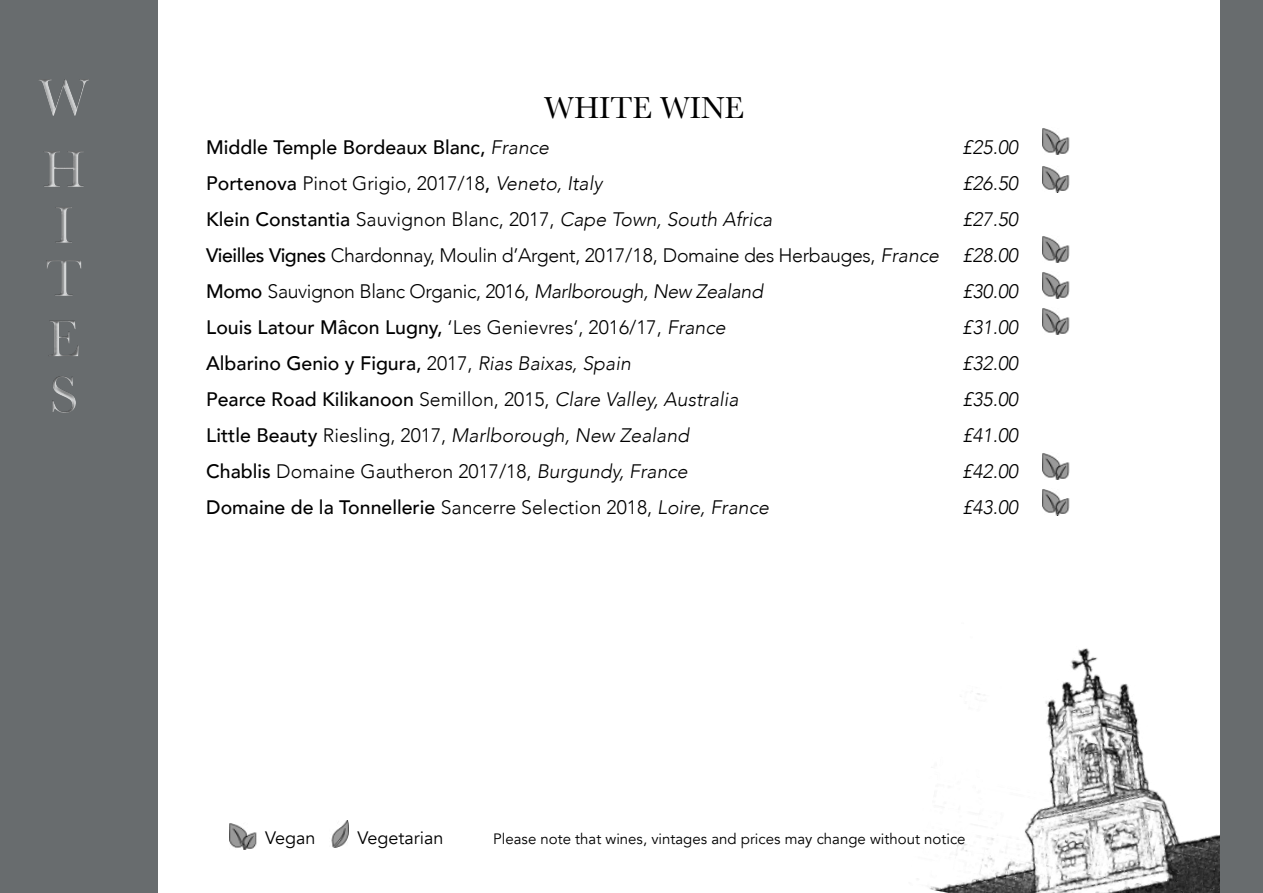
<style>
.page{position:relative;width:1263px;height:893px;background:#fff}
.page>*{position:absolute;margin:0;border:0;box-sizing:border-box;transform-origin:0 0}
.t1{font:54px/72px "Baskerville";color:#cccecf}
.t2{font:31.5px "Baskerville";color:#000}
.t3{font:300 19.5px/36px "Avenir";color:#000;text-align:justify}
.t4{font:italic 300 19.5px "Avenir";color:#000}
.t5{font:500 19.5px "Avenir";color:#000}
.t6{font:18px "Avenir";color:#000}
.t7{font:15px "Avenir";color:#000}
.s1{font-weight:300;font-style:italic}
.s2{font-weight:500}
.s3{font-style:italic}
.s4{font-weight:300}
.s5{font-weight:500;font-style:normal}
.s6{font-style:normal}
</style>
<div class="page">
<div style="left:0;top:0;width:158px;height:893px;background:#686c6e"></div>
<img style="left:929px;top:648px;width:291px;height:245px">
<img style="left:1043px;top:166px;width:27px;height:26px">
<img style="left:1043px;top:236px;width:27px;height:26px">
<img style="left:1043px;top:308px;width:27px;height:27px">
<img style="left:1043px;top:453px;width:27px;height:27px">
<img style="left:1043px;top:272px;width:27px;height:27px">
<img style="left:1043px;top:489px;width:27px;height:26px">
<img style="left:1043px;top:128px;width:27px;height:26px">
<img style="left:230px;top:823px;width:27px;height:26px">
<img style="left:331px;top:821px;width:18px;height:27px">
<div style="left:1220px;top:0;width:43px;height:893px;background:#686c6e"></div>
<div style="left:35px;top:75px;width:57px;height:339px;background:#000;opacity:.75"></div>
<h1 class="t1" style="left:38px;top:62px;width:53px">W<br>H</h1>
<h1 class="t1" style="left:45px;top:199px;width:39px;line-height:53.1px">I<br>T</h1>
<h1 class="t1" style="left:47px;top:311px;width:35px;line-height:56.1px">E<br>S</h1>
<h2 class="t2" style="left:544px;top:87px;width:202px">WHITE WINE</h2>
<p class="t5" style="left:206px;top:130px;width:344px">Middle Temple Bordeaux Blanc, <span class="s1">France</span></p>
<p class="t4" style="left:962px;top:135px;width:57px">£25.00</p>
<p class="t3" style="left:206px;top:165px;width:398px"><span class="s2">Portenova</span> Pinot Grigio, 2017/18<span class="s2">,</span> <span class="s3">Veneto, Italy</span></p>
<p class="t4" style="left:962px;top:171px;width:57px">£26.50</p>
<p class="t3" style="left:206px;top:201px;width:567px"><span class="s2">Klein Constantia</span> Sauvignon Blanc, 2017, <span class="s3">Cape Town, South Africa</span></p>
<p class="t3" style="left:206px;top:201px;width:813px;text-indent:756px"><span class="s3">£27.50<br></span><span class="s2">Vieilles Vignes</span> Chardonnay, Moulin d’Argent, 2017/18, Domaine des Herbauges, <span class="s3">France £28.00<br></span><span class="s2">Momo</span> Sauvignon Blanc Organic, 2016, <span class="s3">Marlborough, New Zealand</span></p>
<p class="t4" style="left:962px;top:279px;width:57px">£30.00</p>
<p class="t3" style="left:206px;top:309px;width:521px"><span class="s2">Louis Latour Mâcon Lugny,</span> ‘Les Genievres’, 2016/17, <span class="s3">France</span></p>
<p class="t4" style="left:962px;top:315px;width:57px">£31.00</p>
<p class="t5" style="left:206px;top:346px;width:426px">Albarino Genio y Figura, <span class="s4">2017,</span> <span class="s1">Rias Baixas, Spain</span></p>
<p class="t4" style="left:962px;top:351px;width:57px">£32.00</p>
<p class="t4" style="left:206px;top:387px;width:534px"><span class="s5">Pearce Road Kilikanoon</span> <span class="s6">Semillon, 2015,</span> Clare Valley, Australia</p>
<p class="t4" style="left:962px;top:387px;width:57px">£35.00</p>
<p class="t4" style="left:206px;top:423px;width:484px"><span class="s5">Little Beauty</span> <span class="s6">Riesling, 2017,</span> Marlborough, New Zealand</p>
<p class="t4" style="left:962px;top:423px;width:57px">£41.00</p>
<p class="t3" style="left:206px;top:453px;width:483px"><span class="s2">Chablis</span> Domaine Gautheron 2017/18, <span class="s3">Burgundy, France</span></p>
<p class="t4" style="left:962px;top:459px;width:57px">£42.00</p>
<p class="t5" style="left:206px;top:490px;width:564px">Domaine de la Tonnellerie <span class="s4">Sancerre Selection 2018,</span> <span class="s1">Loire, France</span></p>
<p class="t4" style="left:962px;top:495px;width:57px">£43.00</p>
<p class="t6" style="left:265px;top:827px;width:52px">Vegan</p>
<p class="t6" style="left:358px;top:827px;width:87px">Vegetarian</p>
<p class="t7" style="left:493px;top:830px;width:474px">Please note that wines, vintages and prices may change without notice</p>
</div>
